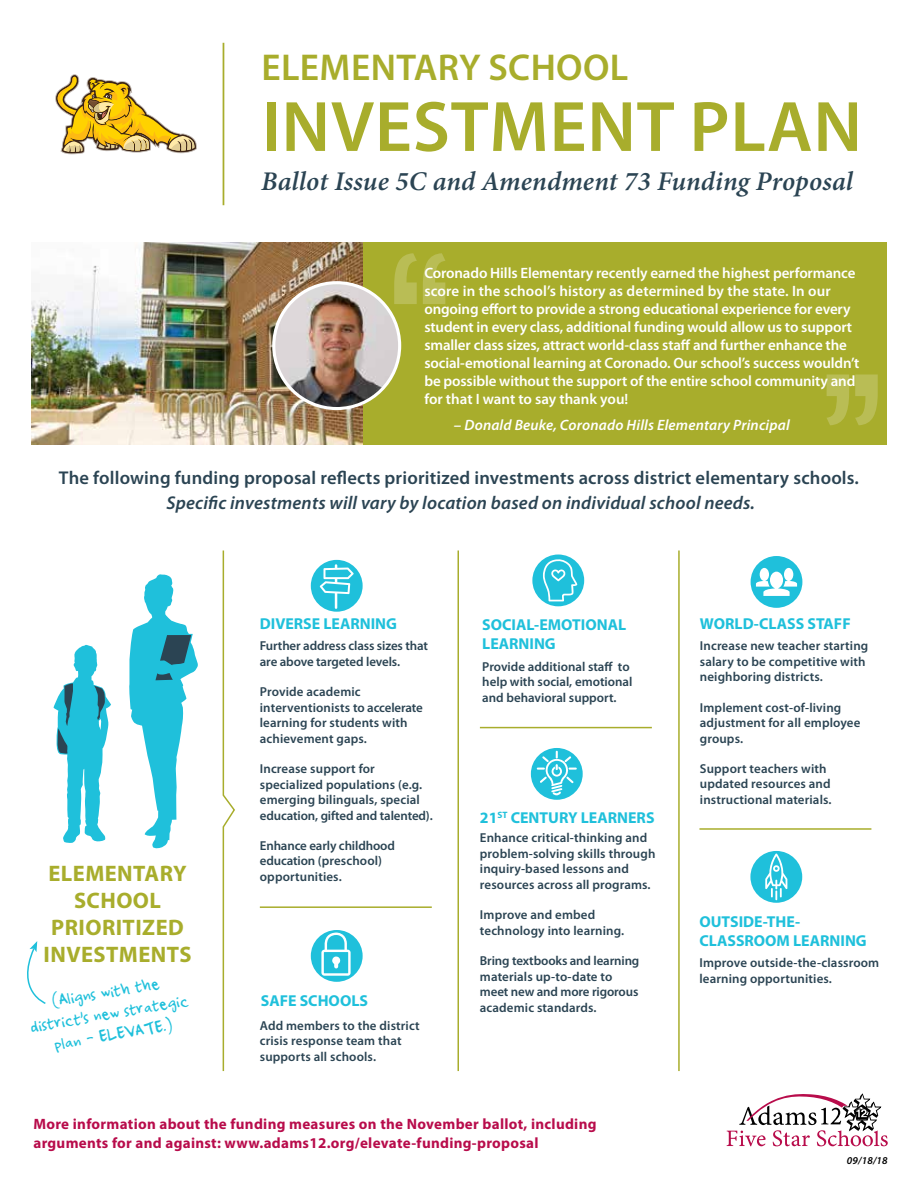
<style>
.page{position:relative;width:918px;height:1188px;background:#fff}
.page>*{position:absolute;margin:0;border:0;box-sizing:border-box;transform-origin:0 0}
.t1{font:600 72px "Myriad Pro";letter-spacing:.01em;color:#a8ad2c}
.t2{font:600 37.5px "Myriad Pro";letter-spacing:.01em;color:#a8ad2c}
.t3{font:italic 600 27px "Minion Pro";letter-spacing:.005em;color:#2b4453}
.t4{font:700 22.5px/27px "Myriad Pro";letter-spacing:.02em;color:#a8ad2c;text-align:center}
.t5{font:600 18.6px "Myriad Pro";letter-spacing:.01em;color:#2b4453}
.t6{font:italic 600 18.6px "Myriad Pro";letter-spacing:.01em;color:#2b4453}
.t7{font:18px/21.6px "Ampersand";color:#1fc0db;text-align:center}
.t8{font:700 15.9px/19px "Myriad Pro";color:#1fc0db}
.t9{font:600 15px/18px "Myriad Pro";letter-spacing:-.01em;color:#fff}
.t10{font:700 15px/19.5px "Myriad Pro";letter-spacing:.02em;color:#b80c4b}
.t11{font:italic 600 15px "Myriad Pro";letter-spacing:.01em;color:#fff}
.t12{font:600 12.9px/15.6px "Myriad Pro";letter-spacing:.01em;color:#2b4453}
.t13{font:600 12.9px/15.6px "Myriad Pro";letter-spacing:-.01em;color:#2b4453}
.t14{font:italic 600 10.5px "Myriad Pro";color:#000}
</style>
<div class="page">
<svg style="left:727px;top:1094px;width:161px;height:52px"></svg>
<svg style="left:54px;top:645px;width:57px;height:198px"></svg>
<svg style="left:129px;top:574px;width:69px;height:275px"></svg>
<div style="left:531px;top:748px;width:52px;height:52px;background:#1fc0db;border-radius:50%"></div>
<svg style="left:537px;top:751px;width:40px;height:44px"></svg>
<div style="left:750px;top:851px;width:52px;height:52px;background:#1fc0db;border-radius:50%"></div>
<svg style="left:765px;top:853px;width:22px;height:47px"></svg>
<div style="left:311px;top:560px;width:52px;height:52px;background:#1fc0db;border-radius:50%"></div>
<svg style="left:320px;top:564px;width:34px;height:45px"></svg>
<div style="left:311px;top:930px;width:52px;height:52px;background:#1fc0db;border-radius:50%"></div>
<svg style="left:321px;top:933px;width:30px;height:43px"></svg>
<div style="left:532px;top:555px;width:52px;height:51px;background:#1fc0db;border-radius:50%"></div>
<svg style="left:543px;top:559px;width:34px;height:42px"></svg>
<div style="left:751px;top:556px;width:51px;height:52px;background:#1fc0db;border-radius:50%"></div>
<svg style="left:756px;top:568px;width:41px;height:28px"></svg>
<svg style="left:222px;top:550px;width:13px;height:522px"></svg>
<hr style="left:458px;top:550px;width:1px;height:521px;background:#a8ad2c">
<hr style="left:480px;top:727px;width:172px;height:1px;background:#a8ad2c">
<hr style="left:260px;top:906px;width:172px;height:2px;background:#a8ad2c">
<hr style="left:699px;top:828px;width:172px;height:2px;background:#a8ad2c">
<hr style="left:678px;top:550px;width:2px;height:521px;background:#a8ad2c">
<div style="left:363px;top:242px;width:524px;height:202px;background:#a8ad2c"></div>
<img style="left:31px;top:242px;width:332px;height:202px">
<svg style="left:394px;top:253px;width:23px;height:51px"></svg>
<svg style="left:423px;top:253px;width:22px;height:51px"></svg>
<svg style="left:855px;top:374px;width:23px;height:51px"></svg>
<svg style="left:826px;top:374px;width:23px;height:51px"></svg>
<img style="left:274px;top:283px;width:126px;height:126px;border-radius:63px">
<div style="left:272px;top:281px;width:129px;height:129px;border:3px solid #fff;border-radius:50%"></div>
<svg style="left:27px;top:941px;width:19px;height:63px"></svg>
<hr style="left:223px;top:43px;width:1px;height:162px;background:#a8ad2c">
<svg style="left:55px;top:74px;width:142px;height:80px"></svg>
<h2 class="t2" style="left:261px;top:47px;width:368px">ELEMENTARY SCHOOL</h2>
<h1 class="t1" style="left:262px;top:87px;width:602px">INVESTMENT PLAN</h1>
<h3 class="t3" style="left:261px;top:165px;width:594px">Ballot Issue 5C and Amendment 73 Funding Proposal</h3>
<p class="t9" style="left:424px;top:264px;width:437px">Coronado Hills Elementary recently earned the highest performance score in the school’s history as determined by the state. In our ongoing effort to provide a strong educational experience for every student in every class, additional funding would allow us to support smaller class sizes, attract world-class staff and further enhance the social-emotional learning at Coronado. Our school’s success wouldn’t be possible without the support of the entire school community and for that I want to say thank you!</p>
<p class="t11" style="left:454px;top:416px;width:337px">– Donald Beuke, Coronado Hills Elementary Principal</p>
<h3 class="t5" style="left:59px;top:467px;width:802px">The following funding proposal reflects prioritized investments across district elementary schools.</h3>
<h3 class="t6" style="left:167px;top:493px;width:590px">Specific investments will vary by location based on individual school needs.</h3>
<h3 class="t4" style="left:44px;top:860px;width:150px">ELEMENTARY<br>SCHOOL<br>PRIORITIZED<br>INVESTMENTS</h3>
<h3 class="t7" style="left:25px;top:996px;width:162px;rotate:-10deg">(Aligns with the district s new strategic</h3>
<h3 class="t7" style="left:52px;top:1035px;width:121px;rotate:-10deg">plan - ELEVATE.)</h3>
<p class="t8" style="left:260px;top:615px;width:139px">DIVERSE LEARNING</p>
<p class="t13" style="left:260px;top:638px;width:170px">Further address class sizes that are above targeted levels.</p>
<p class="t12" style="left:260px;top:684px;width:165px">Provide academic interventionists to accelerate learning for students with achievement gaps.</p>
<p class="t12" style="left:260px;top:761px;width:174px">Increase support for specialized populations (e.g. emerging bilinguals, special education, gifted and talented).</p>
<p class="t13" style="left:260px;top:838px;width:137px">Enhance early childhood education (preschool) opportunities.</p>
<p class="t8" style="left:261px;top:991px;width:109px">SAFE SCHOOLS</p>
<p class="t12" style="left:260px;top:1018px;width:161px">Add members to the district crisis response team that supports all schools.</p>
<p class="t8" style="left:482px;top:615px;width:145px">SOCIAL-EMOTIONAL<br>LEARNING</p>
<p class="t12" style="left:482px;top:659px;width:152px">Provide additional staff to help with social, emotional and behavioral support.</p>
<p class="t8" style="left:480px;top:808px;width:176px">21<sup>ST</sup> CENTURY LEARNERS</p>
<p class="t12" style="left:480px;top:830px;width:177px">Enhance critical-thinking and problem-solving skills through inquiry-based lessons and resources across all programs.</p>
<p class="t12" style="left:480px;top:907px;width:146px">Improve and embed technology into learning.</p>
<p class="t13" style="left:480px;top:953px;width:161px">Bring textbooks and learning materials up-to-date to meet new and more rigorous academic standards.</p>
<p class="t10" style="left:33px;top:1114px;width:565px">More information about the funding measures on the November ballot, including arguments for and against: www.adams12.org/elevate-funding-proposal</p>
<p class="t8" style="left:700px;top:615px;width:152px">WORLD-CLASS STAFF</p>
<p class="t12" style="left:700px;top:638px;width:170px">Increase new teacher starting salary to be competitive with neighboring districts.</p>
<p class="t12" style="left:700px;top:700px;width:162px">Implement cost-of-living adjustment for all employee groups.</p>
<p class="t12" style="left:700px;top:761px;width:133px">Support teachers with updated resources and instructional materials.</p>
<p class="t8" style="left:699px;top:912px;width:169px">OUTSIDE-THE-<br>CLASSROOM LEARNING</p>
<p class="t12" style="left:699px;top:955px;width:181px">Improve outside-the-classroom learning opportunities.</p>
<p class="t14" style="left:847px;top:1155px;width:43px">09/18/18</p>
</div>
